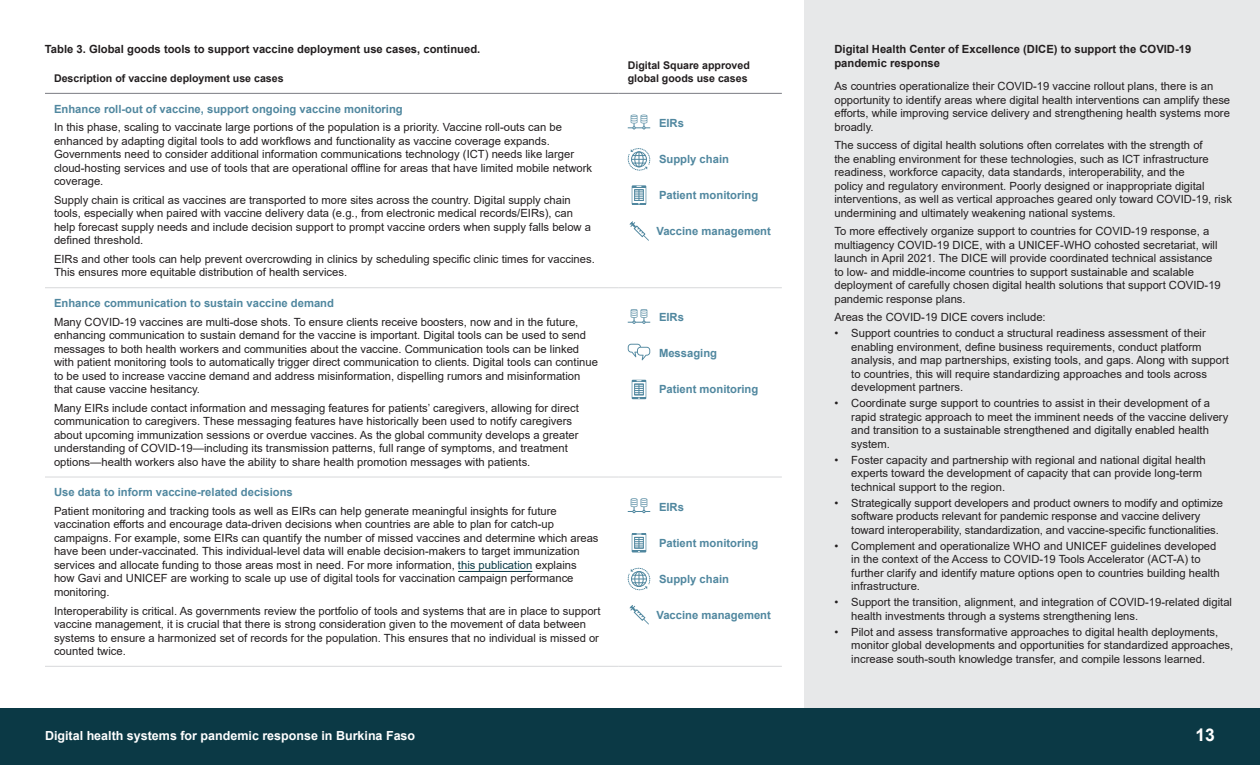
<style>
.page{position:relative;width:1260px;height:765px;background:#fff}
.page>*{position:absolute;margin:0;border:0;box-sizing:border-box;transform-origin:0 0}
.t1{font:700 17.5px "Arial";color:#fff}
.t2{font:700 12.5px "Arial";color:#fff}
.Table__text_2{font:11.25px/13.5px "Arial";color:#231f20}
.Text__sidebar{font:700 11.25px/13.5px "Arial";color:#231f20}
.Table__text_head_2{font:700 11.25px "Arial";color:#50879f}
.Table__approved_GG{font:700 11.25px "Arial";color:#50879f}
.Table__column_head_2{font:700 10.62px/12.8px "Arial";color:#231f20}
.s1{color:#0b3945}
</style>
<div class="page">
<div style="left:804px;top:0;width:456px;height:765px;background:#e7e8e9"></div>
<hr style="left:45px;top:287px;width:574px;height:1px;background:#d7d8da">
<hr style="left:619px;top:287px;width:163px;height:1px;background:#d7d8da">
<hr style="left:45px;top:666px;width:574px;height:1px;background:#d7d8da">
<hr style="left:619px;top:666px;width:163px;height:1px;background:#d7d8da">
<hr style="left:45px;top:93px;width:574px;height:1px;background:#7a7c82">
<hr style="left:619px;top:93px;width:163px;height:1px;background:#7a7c82">
<hr style="left:45px;top:477px;width:574px;height:1px;background:#d7d8da">
<hr style="left:619px;top:477px;width:163px;height:1px;background:#d7d8da">
<svg style="left:628px;top:115px;width:22px;height:14px"></svg>
<svg style="left:628px;top:148px;width:22px;height:23px"></svg>
<svg style="left:632px;top:185px;width:14px;height:20px"></svg>
<svg style="left:629px;top:221px;width:20px;height:20px"></svg>
<svg style="left:628px;top:309px;width:22px;height:15px"></svg>
<svg style="left:628px;top:344px;width:22px;height:16px"></svg>
<svg style="left:632px;top:380px;width:14px;height:19px"></svg>
<hr style="left:458px;top:571px;width:74px;height:1px;background:#0b3945">
<svg style="left:628px;top:498px;width:22px;height:15px"></svg>
<svg style="left:632px;top:533px;width:14px;height:20px"></svg>
<svg style="left:628px;top:568px;width:22px;height:22px"></svg>
<svg style="left:629px;top:605px;width:20px;height:20px"></svg>
<div style="left:0;top:709px;width:1260px;height:56px;background:#0b3945"></div>
<h5 class="Text__sidebar" style="left:45px;top:43px;width:437px">Table 3. Global goods tools to support vaccine deployment use cases, continued.</h5>
<p class="Text__sidebar" style="left:834px;top:43px;width:358px">Digital Health Center of Excellence (DICE) to support the COVID-19 pandemic response</p>
<p class="Table__text_2" style="left:834px;top:79px;width:397px">As countries operationalize their COVID-19 vaccine rollout plans, there is an opportunity to identify areas where digital health interventions can amplify these efforts, while improving service delivery and strengthening health systems more broadly.</p>
<p class="Table__text_2" style="left:834px;top:139px;width:399px">The success of digital health solutions often correlates with the strength of<br>the enabling environment for these technologies, such as ICT infrastructure readiness, workforce capacity, data standards, interoperability, and the<br>policy and regulatory environment. Poorly designed or inappropriate digital interventions, as well as vertical approaches geared only toward COVID-19, risk undermining and ultimately weakening national systems.</p>
<p class="Table__text_2" style="left:834px;top:225px;width:388px">To more effectively organize support to countries for COVID-19 response, a multiagency COVID-19 DICE, with a UNICEF-WHO cohosted secretariat, will launch in April 2021. The DICE will provide coordinated technical assistance to low- and middle-income countries to support sustainable and scalable deployment of carefully chosen digital health solutions that support COVID-19 pandemic response plans.</p>
<p class="Table__text_2" style="left:834px;top:311px;width:213px">Areas the COVID-19 DICE covers include:</p>
<p class="Table__text_2" style="left:851px;top:327px;width:379px;text-indent:-17px">• Support countries to conduct a structural readiness assessment of their enabling environment, define business requirements, conduct platform analysis, and map partnerships, existing tools, and gaps. Along with support to countries, this will require standardizing approaches and tools across development partners.</p>
<p class="Table__text_2" style="left:851px;top:397px;width:379px;text-indent:-17px">• Coordinate surge support to countries to assist in their development of a rapid strategic approach to meet the imminent needs of the vaccine delivery and transition to a sustainable strengthened and digitally enabled health system.</p>
<p class="Table__text_2" style="left:851px;top:453px;width:356px;text-indent:-17px">• Foster capacity and partnership with regional and national digital health experts toward the development of capacity that can provide long-term technical support to the region.</p>
<p class="Table__text_2" style="left:851px;top:496px;width:373px;text-indent:-17px">• Strategically support developers and product owners to modify and optimize software products relevant for pandemic response and vaccine delivery toward interoperability, standardization, and vaccine-specific functionalities.</p>
<p class="Table__text_2" style="left:851px;top:539px;width:370px;text-indent:-17px">• Complement and operationalize WHO and UNICEF guidelines developed in the context of the Access to COVID-19 Tools Accelerator (ACT-A) to further clarify and identify mature options open to countries building health infrastructure.</p>
<p class="Table__text_2" style="left:851px;top:596px;width:382px;text-indent:-17px">• Support the transition, alignment, and integration of COVID-19-related digital health investments through a systems strengthening lens.</p>
<p class="Table__text_2" style="left:851px;top:625px;width:384px;text-indent:-17px">• Pilot and assess transformative approaches to digital health deployments, monitor global developments and opportunities for standardized approaches, increase south-south knowledge transfer, and compile lessons learned.</p>
<p class="Table__column_head_2" style="left:628px;top:59px;width:124px">Digital Square approved global goods use cases</p>
<p class="Table__column_head_2" style="left:54px;top:72px;width:231px">Description of vaccine deployment use cases</p>
<p class="Table__text_head_2" style="left:54px;top:101px;width:350px">Enhance roll-out of vaccine, support ongoing vaccine monitoring</p>
<p class="Table__text_2" style="left:54px;top:121px;width:540px">In this phase, scaling to vaccinate large portions of the population is a priority. Vaccine roll-outs can be enhanced by adapting digital tools to add workflows and functionality as vaccine coverage expands.<br>Governments need to consider additional information communications technology (ICT) needs like larger cloud-hosting services and use of tools that are operational offline for areas that have limited mobile network coverage.</p>
<p class="Table__text_2" style="left:54px;top:193px;width:539px">Supply chain is critical as vaccines are transported to more sites across the country. Digital supply chain tools, especially when paired with vaccine delivery data (e.g., from electronic medical records/EIRs), can help forecast supply needs and include decision support to prompt vaccine orders when supply falls below a defined threshold.</p>
<p class="Table__text_2" style="left:54px;top:252px;width:542px">EIRs and other tools can help prevent overcrowding in clinics by scheduling specific clinic times for vaccines.<br>This ensures more equitable distribution of health services.</p>
<p class="Table__approved_GG" style="left:659px;top:115px;width:27px">EIRs</p>
<p class="Table__approved_GG" style="left:659px;top:151px;width:72px">Supply chain</p>
<p class="Table__approved_GG" style="left:659px;top:187px;width:101px">Patient monitoring</p>
<p class="Table__approved_GG" style="left:657px;top:223px;width:116px">Vaccine management</p>
<p class="Table__text_head_2" style="left:54px;top:295px;width:282px">Enhance communication to sustain vaccine demand</p>
<p class="Table__text_2" style="left:54px;top:315px;width:545px">Many COVID-19 vaccines are multi-dose shots. To ensure clients receive boosters, now and in the future, enhancing communication to sustain demand for the vaccine is important. Digital tools can be used to send messages to both health workers and communities about the vaccine. Communication tools can be linked with patient monitoring tools to automatically trigger direct communication to clients. Digital tools can continue to be used to increase vaccine demand and address misinformation, dispelling rumors and misinformation that cause vaccine hesitancy.</p>
<p class="Table__text_2" style="left:54px;top:401px;width:526px">Many EIRs include contact information and messaging features for patients’ caregivers, allowing for direct communication to caregivers. These messaging features have historically been used to notify caregivers about upcoming immunization sessions or overdue vaccines. As the global community develops a greater understanding of COVID-19—including its transmission patterns, full range of symptoms, and treatment options—health workers also have the ability to share health promotion messages with patients.</p>
<p class="Table__approved_GG" style="left:659px;top:310px;width:27px">EIRs</p>
<p class="Table__approved_GG" style="left:659px;top:346px;width:60px">Messaging</p>
<p class="Table__approved_GG" style="left:659px;top:382px;width:101px">Patient monitoring</p>
<p class="Table__text_head_2" style="left:54px;top:485px;width:240px">Use data to inform vaccine-related decisions</p>
<p class="Table__text_2" style="left:54px;top:504px;width:546px">Patient monitoring and tracking tools as well as EIRs can help generate meaningful insights for future vaccination efforts and encourage data-driven decisions when countries are able to plan for catch-up campaigns. For example, some EIRs can quantify the number of missed vaccines and determine which areas have been under-vaccinated. This individual-level data will enable decision-makers to target immunization services and allocate funding to those areas most in need. For more information, <span class="s1">this publication</span> explains how Gavi and UNICEF are working to scale up use of digital tools for vaccination campaign performance monitoring.</p>
<p class="Table__text_2" style="left:54px;top:604px;width:548px">Interoperability is critical. As governments review the portfolio of tools and systems that are in place to support vaccine management, it is crucial that there is strong consideration given to the movement of data between systems to ensure a harmonized set of records for the population. This ensures that no individual is missed or counted twice.</p>
<p class="Table__approved_GG" style="left:659px;top:499px;width:27px">EIRs</p>
<p class="Table__approved_GG" style="left:659px;top:535px;width:101px">Patient monitoring</p>
<p class="Table__approved_GG" style="left:659px;top:571px;width:72px">Supply chain</p>
<p class="Table__approved_GG" style="left:657px;top:607px;width:116px">Vaccine management</p>
<p class="t2" style="left:45px;top:727px;width:372px">Digital health systems for pandemic response in Burkina Faso</p>
<h1 class="t1" style="left:1196px;top:723px;width:21px">13</h1>
</div>
